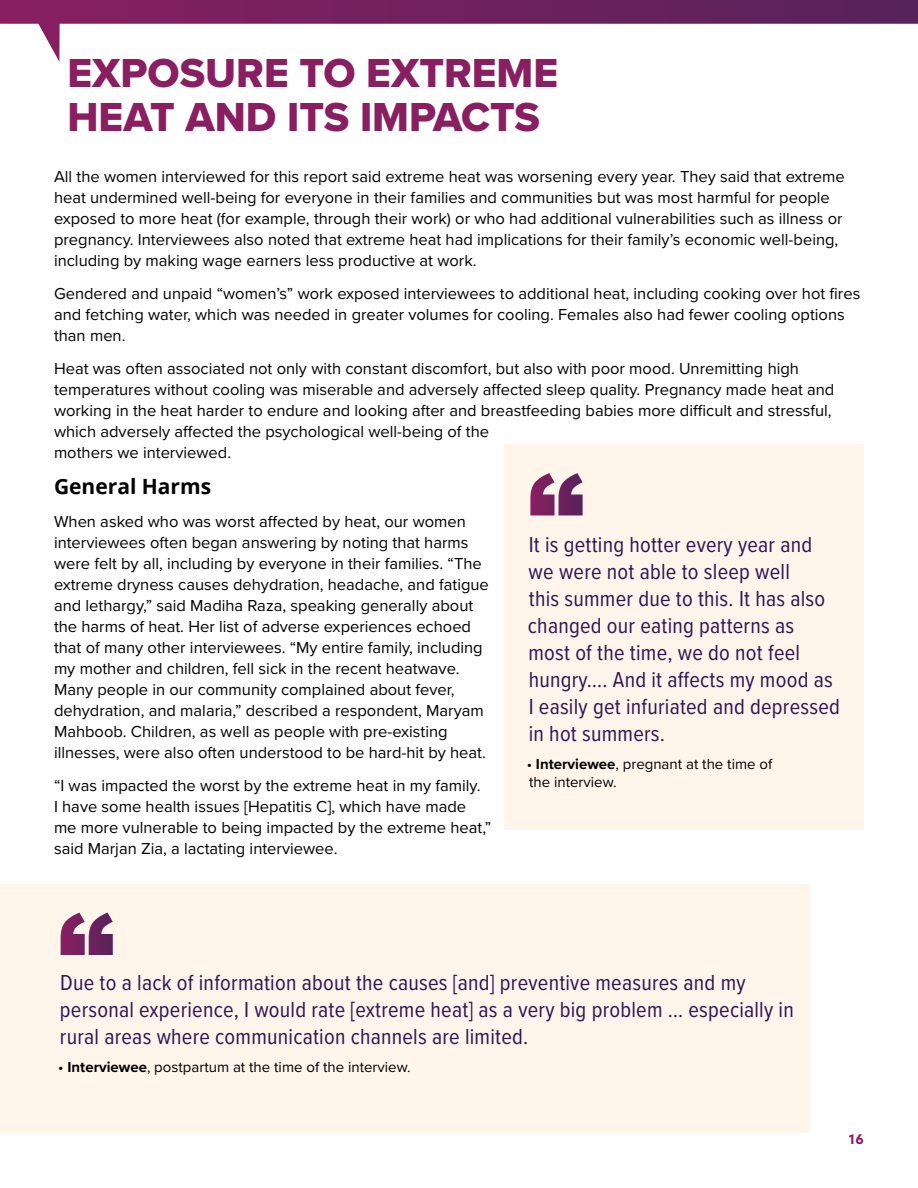
<style>
.page{position:relative;width:918px;height:1188px;background:#fff}
.page>*{position:absolute;margin:0;border:0;box-sizing:border-box;transform-origin:0 0}
.t1{font:42px/43.5px "Proxima Nova Extrabld";color:#891e61}
.t2{font:22.5px/27px "Proxima Nova Cond";letter-spacing:.01em;color:#311653}
.t3{font:700 21px "Open Sans";color:#000}
.t4{font:16.5px/21px "Proxima Nova";color:#000}
.t5{font:15px/18px "Proxima Nova";color:#000}
.t6{font:700 13.5px "Azo Sans";color:#891f61}
.s1{font-weight:700}
.s2{font-weight:500}
</style>
<div class="page">
<div style="left:505px;top:445px;width:359px;height:385px;background:#fff5eb"></div>
<svg style="left:0;top:0;width:918px;height:62px"></svg>
<div style="left:0;top:884px;width:810px;height:248px;background:#fff5eb"></div>
<svg style="left:61px;top:913px;width:52px;height:42px"></svg>
<svg style="left:530px;top:473px;width:53px;height:42px"></svg>
<h1 class="t1" style="left:68px;top:51px;width:492px">EXPOSURE TO EXTREME<br>HEAT AND ITS IMPACTS</h1>
<p class="t4" style="left:54px;top:166px;width:792px">All the women interviewed for this report said extreme heat was worsening every year. They said that extreme heat undermined well-being for everyone in their families and communities but was most harmful for people exposed to more heat (for example, through their work) or who had additional vulnerabilities such as illness or pregnancy. Interviewees also noted that extreme heat had implications for their family’s economic well-being, including by making wage earners less productive at work.</p>
<p class="t4" style="left:54px;top:283px;width:808px">Gendered and unpaid “women’s” work exposed interviewees to additional heat, including cooking over hot fires and fetching water, which was needed in greater volumes for cooling. Females also had fewer cooling options than men.</p>
<p class="t4" style="left:54px;top:358px;width:782px">Heat was often associated not only with constant discomfort, but also with poor mood. Unremitting high temperatures without cooling was miserable and adversely affected sleep quality. Pregnancy made heat and working in the heat harder to endure and looking after and breastfeeding babies more difficult and stressful, which adversely affected the psychological well-being of the<br>mothers we interviewed.</p>
<p class="t3" style="left:54px;top:472px;width:159px">General Harms</p>
<p class="t4" style="left:54px;top:511px;width:436px">When asked who was worst affected by heat, our women interviewees often began answering by noting that harms were felt by all, including by everyone in their families. “The extreme dryness causes dehydration, headache, and fatigue and lethargy,” said Madiha Raza, speaking generally about the harms of heat. Her list of adverse experiences echoed that of many other interviewees. “My entire family, including my mother and children, fell sick in the recent heatwave.<br>Many people in our community complained about fever, dehydration, and malaria,” described a respondent, Maryam Mahboob. Children, as well as people with pre-existing illnesses, were also often understood to be hard-hit by heat.</p>
<p class="t4" style="left:54px;top:775px;width:439px">“I was impacted the worst by the extreme heat in my family.<br>I have some health issues [Hepatitis C], which have made me more vulnerable to being impacted by the extreme heat,” said Marjan Zia, a lactating interviewee.</p>
<p class="t2" style="left:528px;top:530px;width:313px">It is getting hotter every year and we were not able to sleep well<br>this summer due to this. It has also changed our eating patterns as most of the time, we do not feel hungry…. And it affects my mood as<br>I easily get infuriated and depressed in hot summers.</p>
<p class="t5" style="left:527px;top:754px;width:247px">• <span class="s1">Interviewee</span>, pregnant at the time of the interview.</p>
<h2 class="t2" style="left:60px;top:968px;width:735px">Due to a lack of information about the causes [and] preventive measures and my personal experience, I would rate [extreme heat] as a very big problem … especially in rural areas where communication channels are limited.</h2>
<p class="t5" style="left:58px;top:1057px;width:354px"><span class="s2">•</span> <span class="s1">Interviewee</span>, postpartum at the time of the interview.</p>
<p class="t6" style="left:849px;top:1131px;width:17px">16</p>
</div>
